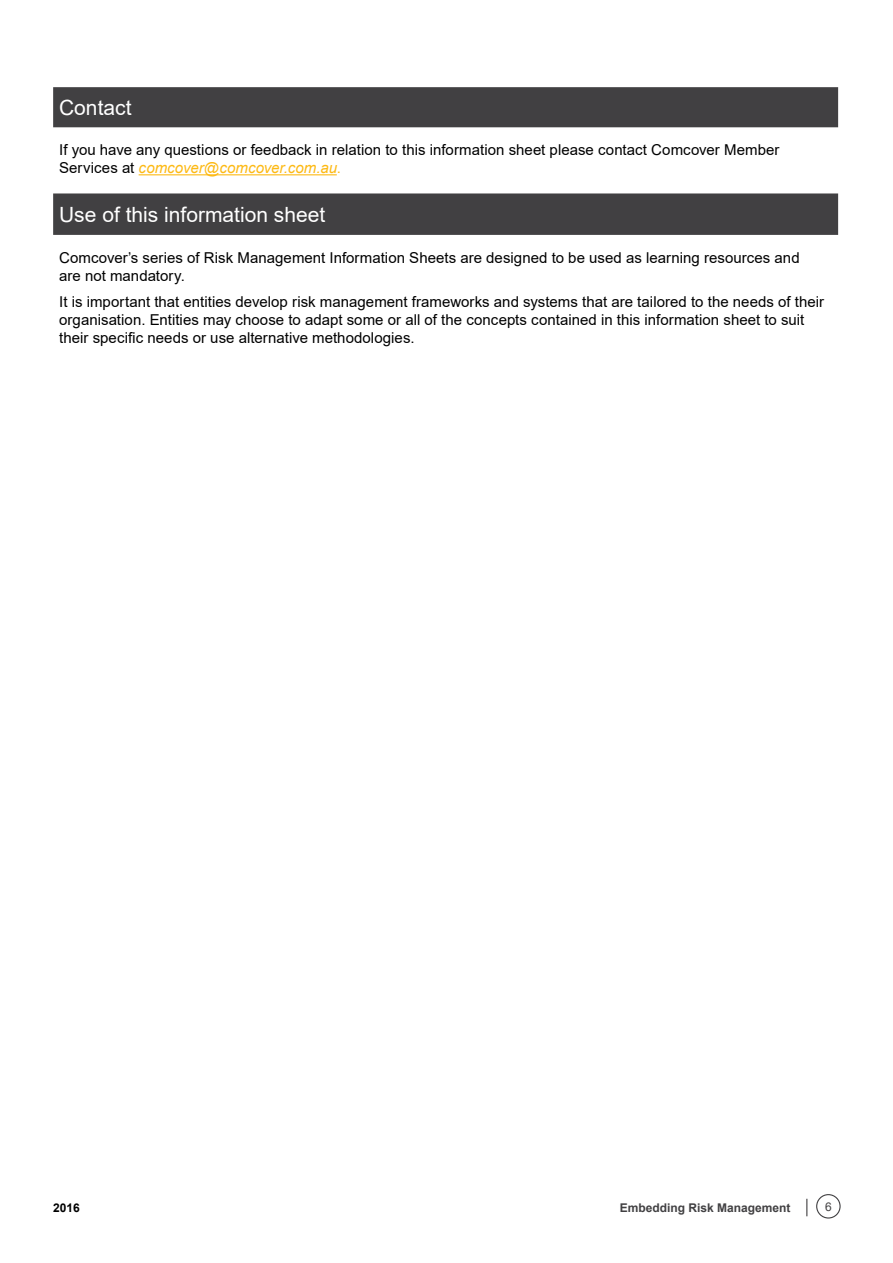
<style>
.page{position:relative;width:893px;height:1263px;background:#fff}
.page>*{position:absolute;margin:0;border:0;box-sizing:border-box;transform-origin:0 0}
.t1{font:21px "Arial";color:#fff}
.t2{font:15px/18px "Arial";letter-spacing:.005em;color:#000}
.t3{font:700 12px "Arial";color:#414042}
.t4{font:700 12px "Arial";color:#000}
.t5{font:12px "Arial";color:#414042}
.s1{font-style:italic;color:#fdb913}
.s2{color:#fdb913}
</style>
<div class="page">
<div style="left:816px;top:1194px;width:25px;height:24px;border:1px solid #414042;border-radius:50%"></div>
<svg style="left:806px;top:1199px;width:1px;height:17px"></svg>
<svg style="left:53px;top:87px;width:785px;height:148px;fill:#414042"></svg>
<hr style="left:139px;top:174px;width:198px;height:1px;background:#fdb913">
<h1 class="t1" style="left:59px;top:93px;width:74px">Contact</h1>
<p class="t2" style="left:59px;top:141px;width:722px">If you have any questions or feedback in relation to this information sheet please contact Comcover Member<br>Services at <span class="s1">comcover@comcover.com.au</span><span class="s2">.</span></p>
<h1 class="t1" style="left:59px;top:200px;width:268px">Use of this information sheet</h1>
<p class="t2" style="left:59px;top:248px;width:742px">Comcover’s series of Risk Management Information Sheets are designed to be used as learning resources and are not mandatory.</p>
<p class="t2" style="left:59px;top:293px;width:766px">It is important that entities develop risk management frameworks and systems that are tailored to the needs of their organisation. Entities may choose to adapt some or all of the concepts contained in this information sheet to suit their specific needs or use alternative methodologies.</p>
<p class="t4" style="left:53px;top:1199px;width:28px">2016</p>
<p class="t3" style="left:620px;top:1199px;width:172px">Embedding Risk Management</p>
<p class="t5" style="left:825px;top:1198px;width:8px">6</p>
</div>
